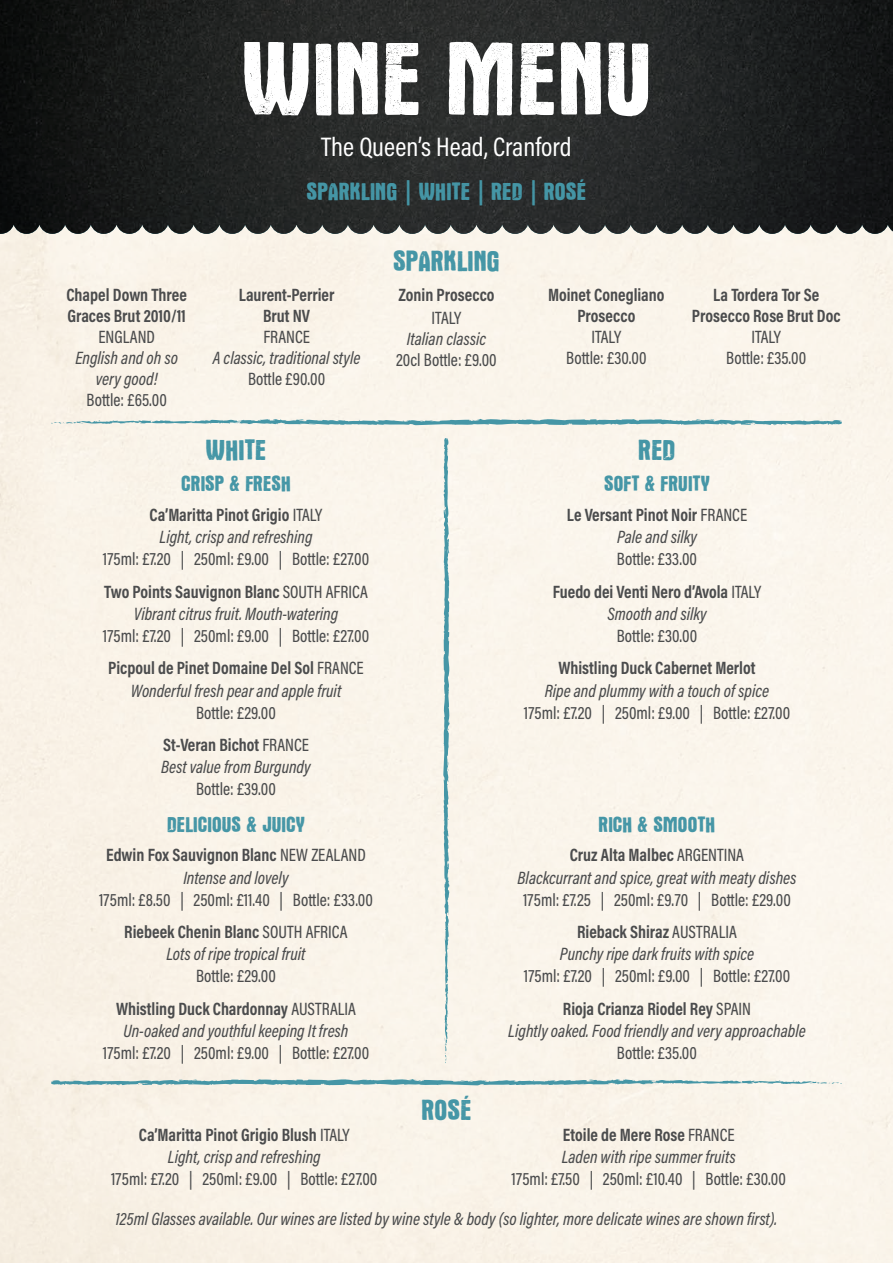
<style>
.page{position:relative;width:893px;height:1263px;background:#fff}
.page>*{position:absolute;margin:0;border:0;box-sizing:border-box;transform-origin:0 0}
.t1{font:108px "Victor";color:#fff}
.t2{font:30px "Victor";color:#4596a6}
.t3{font:27px "Acumin Pro Cond";color:#fff}
.t4{font:25.5px "Victor";color:#4596a6}
.t5{font:22.5px "Victor";color:#4596a6}
.t6{font:500 18px/32.7px "Acumin Pro Cond";color:#4b4c4d;text-align:center;scale:.95 1}
.t7{font:italic 500 18px/22px "Acumin Pro Cond";color:#4b4c4d;text-align:center;scale:.95 1}
.t8{font:700 18px/21px "Acumin Pro Cond";color:#4b4c4d;text-align:center;scale:.95 1}
.s1{font-weight:700;font-style:normal}
.s2{font-style:normal}
.s3{font-weight:700}
.s4{font-weight:500}
.s5{font-weight:500;font-style:italic}
</style>
<div class="page">
<img style="left:0;top:0;width:893px;height:234px">
<svg style="left:443px;top:437px;width:7px;height:626px;background:#a2c6c9"></svg>
<svg style="left:51px;top:419px;width:792px;height:7px;background:#a1c6c9"></svg>
<svg style="left:50px;top:1079px;width:792px;height:7px;background:#a1c5c7"></svg>
<h1 class="t1" style="left:241px;top:25px;width:413px">WINE MENU</h1>
<h3 class="t3" style="left:321px;top:129px;width:252px">The Queen’s Head, Cranford</h3>
<h3 class="t4" style="left:307px;top:178px;width:281px">SPARKLING | WHITE | RED | ROSÉ</h3>
<p class="t8" style="left:66px;top:284px;width:128px;text-align:left">Chapel Down Three<br>Graces Brut 2010/11</p>
<p class="t6" style="left:98px;top:320px;width:61px">ENGLAND</p>
<p class="t7" style="left:75px;top:347px;width:109px;line-height:21px">English and oh so very good!</p>
<p class="t6" style="left:87px;top:383px;width:86px">Bottle: £65.00</p>
<p class="t8" style="left:239px;top:284px;width:102px">Laurent-Perrier<br>Brut NV</p>
<p class="t6" style="left:263px;top:320px;width:50px">FRANCE</p>
<p class="t7" style="left:213px;top:346px;width:157px">A classic, traditional style</p>
<p class="t6" style="left:248px;top:362px;width:83px">Bottle £90.00</p>
<h2 class="t2" style="left:205px;top:435px;width:62px">WHITE</h2>
<p class="t5" style="left:181px;top:472px;width:111px">CRISP &amp; FRESH</p>
<p class="t7" style="left:150px;top:503px;width:183px"><span class="s1">Ca’Maritta Pinot Grigio</span> <span class="s2">ITALY<br></span>Light, crisp and refreshing</p>
<p class="t6" style="left:103px;top:542px;width:282px;text-align:left">175ml: £7.20 | 250ml: £9.00 | Bottle: £27.00<br><span class="s3">Two Points Sauvignon Blanc</span> SOUTH AFRICA</p>
<p class="t7" style="left:134px;top:602px;width:217px">Vibrant citrus fruit. Mouth-watering</p>
<p class="t6" style="left:103px;top:619px;width:282px">175ml: £7.20 | 250ml: £9.00 | Bottle: £27.00<br><span class="s3">Picpoul de Pinet Domaine Del Sol</span> FRANCE</p>
<p class="t7" style="left:131px;top:679px;width:223px">Wonderful fresh pear and apple fruit</p>
<p class="t6" style="left:163px;top:696px;width:155px">Bottle: £29.00<br><span class="s3">St-Veran Bichot</span> FRANCE</p>
<p class="t7" style="left:161px;top:756px;width:159px">Best value from Burgundy</p>
<p class="t6" style="left:196px;top:772px;width:85px">Bottle: £39.00</p>
<p class="t5" style="left:167px;top:813px;width:139px">DELICIOUS &amp; JUICY</p>
<p class="t8" style="left:106px;top:844px;width:275px;line-height:22px">Edwin Fox Sauvignon Blanc <span class="s4">NEW ZEALAND<br></span><span class="s5">Intense and lovely</span></p>
<p class="t6" style="left:99px;top:883px;width:290px">175ml: £8.50 | 250ml: £11.40 | Bottle: £33.00<br><span class="s3">Riebeek Chenin Blanc</span> SOUTH AFRICA</p>
<p class="t7" style="left:167px;top:943px;width:148px">Lots of ripe tropical fruit</p>
<p class="t8" style="left:116px;top:959px;width:254px;line-height:32.7px"><span class="s4">Bottle: £29.00<br></span>Whistling Duck Chardonnay <span class="s4">AUSTRALIA</span></p>
<p class="t7" style="left:123px;top:1019px;width:238px">Un-oaked and youthful keeping It fresh</p>
<p class="t6" style="left:103px;top:1036px;width:282px">175ml: £7.20 | 250ml: £9.00 | Bottle: £27.00</p>
<p class="t8" style="left:139px;top:1123px;width:224px;line-height:22px">Ca’Maritta Pinot Grigio Blush <span class="s4">ITALY<br></span><span class="s5">Light, crisp and refreshing</span></p>
<p class="t6" style="left:111px;top:1162px;width:282px">175ml: £7.20 | 250ml: £9.00 | Bottle: £27.00</p>
<h2 class="t2" style="left:393px;top:246px;width:108px">SPARKLING</h2>
<p class="t8" style="left:398px;top:284px;width:103px">Zonin Prosecco</p>
<p class="t6" style="left:432px;top:301px;width:33px">ITALY</p>
<p class="t7" style="left:407px;top:327px;width:85px">Italian classic</p>
<p class="t6" style="left:396px;top:343px;width:107px">20cl Bottle: £9.00</p>
<p class="t8" style="left:548px;top:284px;width:124px">Moinet Conegliano<br>Prosecco</p>
<p class="t6" style="left:566px;top:326px;width:86px;line-height:21px">ITALY<br>Bottle: £30.00</p>
<p class="t8" style="left:692px;top:284px;width:158px">La Tordera Tor Se<br>Prosecco Rose Brut Doc</p>
<p class="t6" style="left:726px;top:326px;width:86px;line-height:21px">ITALY<br>Bottle: £35.00</p>
<h2 class="t2" style="left:638px;top:435px;width:39px">RED</h2>
<p class="t5" style="left:604px;top:472px;width:107px">SOFT &amp; FRUITY</p>
<p class="t8" style="left:567px;top:503px;width:191px;line-height:22px">Le Versant Pinot Noir <span class="s4">FRANCE<br></span><span class="s5">Pale and silky</span></p>
<p class="t8" style="left:553px;top:542px;width:221px;line-height:32.7px"><span class="s4">Bottle: £33.00<br></span>Fuedo dei Venti Nero d’Avola <span class="s4">ITALY</span></p>
<p class="t7" style="left:607px;top:602px;width:106px">Smooth and silky</p>
<p class="t6" style="left:617px;top:619px;width:86px">Bottle: £30.00</p>
<p class="t8" style="left:558px;top:657px;width:209px">Whistling Duck Cabernet Merlot</p>
<p class="t7" style="left:545px;top:679px;width:238px">Ripe and plummy with a touch of spice</p>
<p class="t6" style="left:524px;top:696px;width:282px">175ml: £7.20 | 250ml: £9.00 | Bottle: £27.00</p>
<h2 class="t2" style="left:421px;top:1094px;width:52px">ROSÉ</h2>
<p class="t5" style="left:599px;top:813px;width:118px">RICH &amp; SMOOTH</p>
<p class="t7" style="left:517px;top:844px;width:295px"><span class="s1">Cruz Alta Malbec</span> <span class="s2">ARGENTINA<br></span>Blackcurrant and spice, great with meaty dishes</p>
<p class="t6" style="left:523px;top:883px;width:284px">175ml: £7.25 | 250ml: £9.70 | Bottle: £29.00<br><span class="s3">Rieback Shiraz</span> AUSTRALIA</p>
<p class="t7" style="left:560px;top:943px;width:206px">Punchy ripe dark fruits with spice</p>
<p class="t6" style="left:524px;top:959px;width:282px">175ml: £7.20 | 250ml: £9.00 | Bottle: £27.00<br><span class="s3">Rioja Crianza Riodel Rey</span> SPAIN</p>
<p class="t7" style="left:508px;top:1019px;width:315px">Lightly oaked. Food friendly and very approachable</p>
<p class="t6" style="left:617px;top:1036px;width:86px">Bottle: £35.00</p>
<p class="t7" style="left:562px;top:1123px;width:185px;text-align:left"><span class="s1">Etoile de Mere Rose</span> <span class="s2">FRANCE<br></span>Laden with ripe summer fruits</p>
<p class="t6" style="left:512px;top:1162px;width:290px">175ml: £7.50 | 250ml: £10.40 | Bottle: £30.00</p>
<p class="t7" style="left:116px;top:1207px;width:698px">125ml Glasses available. Our wines are listed by wine style &amp; body (so lighter, more delicate wines are shown first).</p>
</div>
